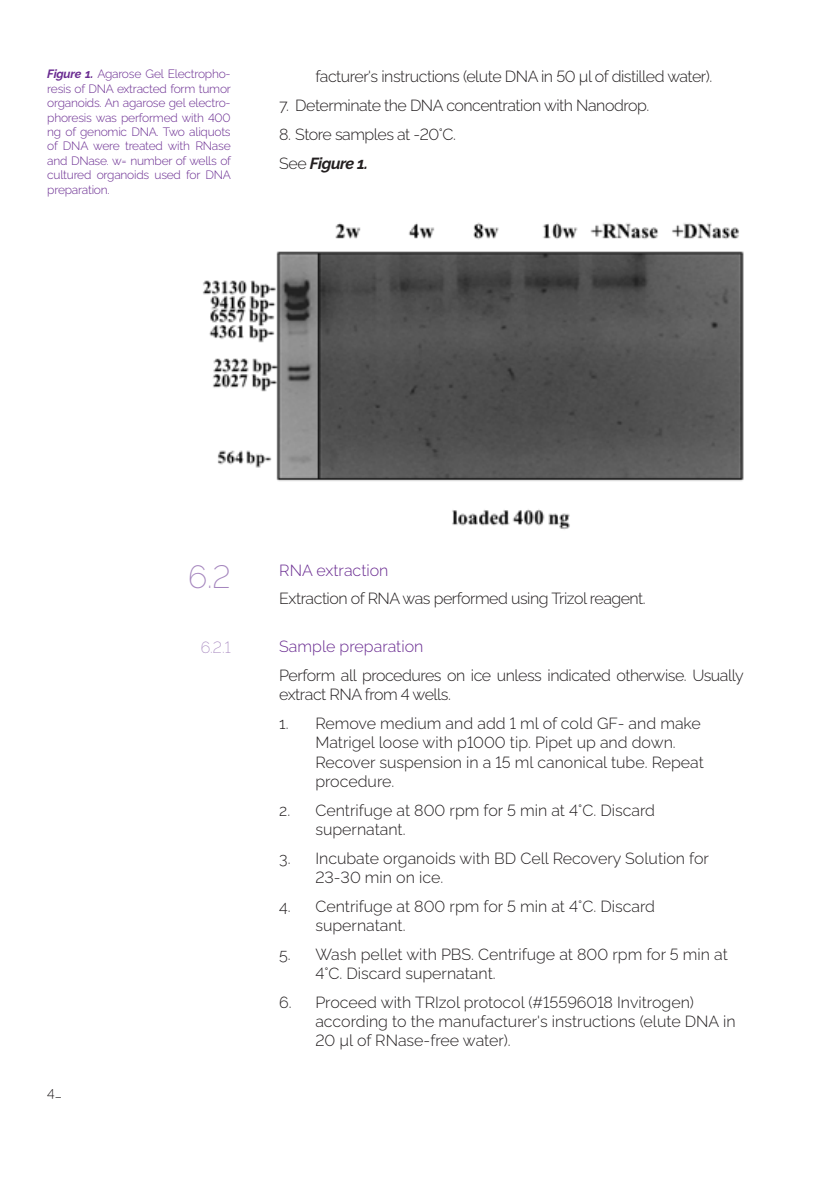
<style>
.page{position:relative;width:840px;height:1191px;background:#fff}
.page>*{position:absolute;margin:0;border:0;box-sizing:border-box;transform-origin:0 0}
.t1{font:300 32px "Raleway v 4020 Extra";color:#a586be}
.t2{font:16px/19.2px "Raleway v 4020 Light";color:#231f20}
.t3{font:16px/19.2px "Raleway v 4020 Light";letter-spacing:-.03em;color:#231f20}
.t4{font:16px "Raleway v 4020 Light";color:#6a2c91}
.t5{font:italic 16px "Raleway v 4020 Bold";letter-spacing:-.03em;color:#231f20}
.t6{font:300 16px "Raleway v 4020 Extra";color:#a586be}
.t7{font:14px "Raleway v 4020 Light";color:#231f20}
.t8{font:12px/14.4px "Raleway v 4020 Light";letter-spacing:-.02em;color:#6a2c91;text-align:justify}
.s1{font-family:"Raleway v 4020 Bold";font-style:italic}
.s2{font-family:"Raleway v 4020 Light";font-style:normal}
</style>
<div class="page">
<img style="left:202px;top:222px;width:542px;height:308px">
<p class="t8" style="left:47px;top:66px;width:185px"><span class="s1">Figure 1.</span> Agarose Gel Electropho&shy;resis of DNA extracted form tumor organoids. An agarose gel electro&shy;phoresis was performed with 400 ng of genomic DNA. Two aliquots of DNA were treated with RNase and DNase. w= number of wells of cultured organoids used for DNA preparation.</p>
<p class="t3" style="left:315px;top:65px;width:398px">facturer's instructions (elute DNA in 50 µl of distilled water).</p>
<p class="t3" style="left:279px;top:94px;width:371px">7. Determinate the DNA concentration with Nanodrop.</p>
<p class="t3" style="left:279px;top:123px;width:178px">8. Store samples at -20°C.</p>
<p class="t5" style="left:279px;top:150px;width:90px"><span class="s2">See</span> Figure 1.</p>
<p class="t7" style="left:47px;top:1080px;width:16px">4_</p>
<p class="t1" style="left:188px;top:551px;width:44px">6.2</p>
<p class="t6" style="left:200px;top:634px;width:31px">6.2.1</p>
<p class="t4" style="left:279px;top:557px;width:111px">RNA extraction</p>
<p class="t3" style="left:279px;top:587px;width:368px">Extraction of RNA was performed using Trizol reagent.</p>
<p class="t4" style="left:279px;top:634px;width:145px">Sample preparation</p>
<p class="t3" style="left:279px;top:664px;width:465px">Perform all procedures on ice unless indicated otherwise. Usually extract RNA from 4 wells.</p>
<p class="t2" style="left:315px;top:712px;width:390px;text-indent:-36px">1. Remove medium and add 1 ml of cold GF- and make Matrigel loose with p1000 tip. Pipet up and down.<br>Recover suspension in a 15 ml canonical tube. Repeat procedure.</p>
<p class="t2" style="left:315px;top:798px;width:341px;text-indent:-36px">2. Centrifuge at 800 rpm for 5 min at 4°C. Discard supernatant.</p>
<p class="t2" style="left:315px;top:846px;width:395px;text-indent:-36px">3. Incubate organoids with BD Cell Recovery Solution for<br>23-30 min on ice.</p>
<p class="t2" style="left:315px;top:894px;width:341px;text-indent:-36px">4. Centrifuge at 800 rpm for 5 min at 4°C. Discard supernatant.</p>
<p class="t2" style="left:315px;top:942px;width:414px;text-indent:-36px">5. Wash pellet with PBS. Centrifuge at 800 rpm for 5 min at<br>4°C. Discard supernatant.</p>
<p class="t2" style="left:315px;top:990px;width:421px;text-indent:-36px">6. Proceed with TRIzol protocol (#15596018 Invitrogen) according to the manufacturer's instructions (elute DNA in<br>20 µl of RNase-free water).</p>
</div>
